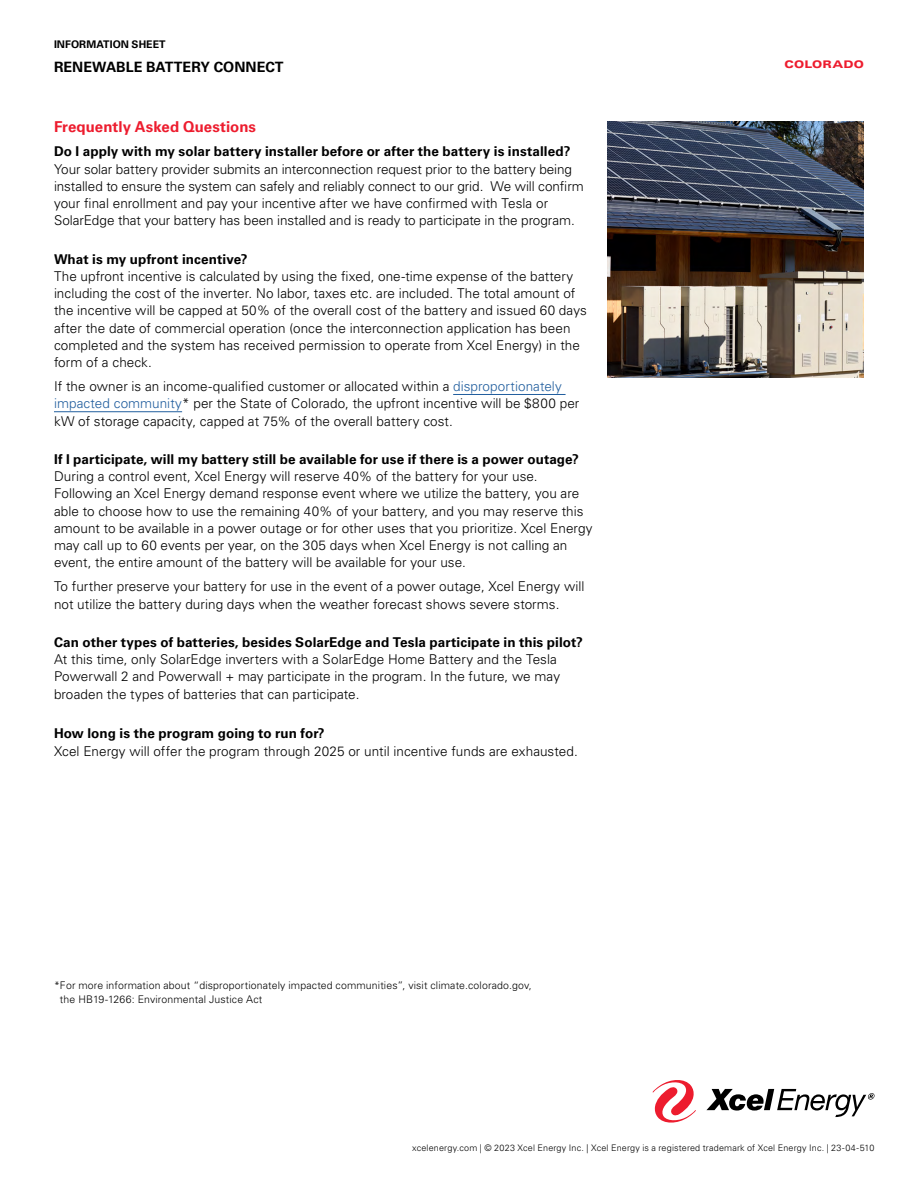
<style>
.page{position:relative;width:918px;height:1188px;background:#fff}
.page>*{position:absolute;margin:0;border:0;box-sizing:border-box;transform-origin:0 0}
.t1{font:700 15px "Univers LT Std";letter-spacing:.005em;color:#ed1c2e}
.t2{font:700 14.25px "Univers LT Std";color:#000}
.t3{font:300 13.5px/17.2px "Univers LT Std";letter-spacing:.005em;color:#000}
.t4{font:700 13.5px "Univers LT Std";letter-spacing:.01em;color:#000}
.t5{font:300 10.5px/13.5px "Univers LT Std";letter-spacing:.015em;color:#000}
.t6{font:700 10.5px "Univers LT Std";letter-spacing:.005em;color:#000}
.t7{font:900 expanded 10.5px "Univers LT Std";letter-spacing:.02em;color:#ed1c2e}
.t8{font:300 9px "Univers LT Std";letter-spacing:.02em;color:#000}
.s1{color:#215e9e}
</style>
<div class="page">
<img style="left:608px;top:122px;width:256px;height:256px">
<hr style="left:453px;top:394px;width:113px;height:1px;background:#215e9e">
<hr style="left:54px;top:411px;width:128px;height:1px;background:#215e9e">
<svg style="left:653px;top:1080px;width:43px;height:43px"></svg>
<svg style="left:706px;top:1089px;width:168px;height:28px"></svg>
<p class="t6" style="left:54px;top:38px;width:113px">INFORMATION SHEET</p>
<p class="t2" style="left:54px;top:59px;width:231px">RENEWABLE BATTERY CONNECT</p>
<p class="t1" style="left:54px;top:118px;width:204px">Frequently Asked Questions</p>
<p class="t4" style="left:54px;top:144px;width:518px">Do I apply with my solar battery installer before or after the battery is installed?</p>
<p class="t3" style="left:54px;top:160px;width:531px">Your solar battery provider submits an interconnection request prior to the battery being installed to ensure the system can safely and reliably connect to our grid. We will confirm your final enrollment and pay your incentive after we have confirmed with Tesla or SolarEdge that your battery has been installed and is ready to participate in the program.</p>
<p class="t4" style="left:54px;top:251px;width:195px">What is my upfront incentive?</p>
<p class="t3" style="left:54px;top:267px;width:534px">The upfront incentive is calculated by using the fixed, one-time expense of the battery including the cost of the inverter. No labor, taxes etc. are included. The total amount of the incentive will be capped at 50% of the overall cost of the battery and issued 60 days after the date of commercial operation (once the interconnection application has been completed and the system has received permission to operate from Xcel Energy) in the form of a check.</p>
<p class="t3" style="left:54px;top:378px;width:527px">If the owner is an income-qualified customer or allocated within a <span class="s1">disproportionately impacted community</span>* per the State of Colorado, the upfront incentive will be $800 per kW of storage capacity, capped at 75% of the overall battery cost.</p>
<p class="t4" style="left:54px;top:451px;width:526px">If I participate, will my battery still be available for use if there is a power outage?</p>
<p class="t3" style="left:54px;top:468px;width:540px">During a control event, Xcel Energy will reserve 40% of the battery for your use.<br>Following an Xcel Energy demand response event where we utilize the battery, you are able to choose how to use the remaining 40% of your battery, and you may reserve this amount to be available in a power outage or for other uses that you prioritize. Xcel Energy may call up to 60 events per year, on the 305 days when Xcel Energy is not calling an event, the entire amount of the battery will be available for your use.</p>
<p class="t3" style="left:54px;top:578px;width:532px">To further preserve your battery for use in the event of a power outage, Xcel Energy will not utilize the battery during days when the weather forecast shows severe storms.</p>
<p class="t4" style="left:54px;top:634px;width:530px">Can other types of batteries, besides SolarEdge and Tesla participate in this pilot?</p>
<p class="t3" style="left:54px;top:651px;width:508px">At this time, only SolarEdge inverters with a SolarEdge Home Battery and the Tesla<br>Powerwall 2 and Powerwall + may participate in the program. In the future, we may broaden the types of batteries that can participate.</p>
<p class="t4" style="left:54px;top:726px;width:272px">How long is the program going to run for?</p>
<p class="t3" style="left:54px;top:742px;width:525px">Xcel Energy will offer the program through 2025 or until incentive funds are exhausted.</p>
<p class="t5" style="left:60px;top:979px;width:473px;text-indent:-6px">*For more information about “disproportionately impacted communities”, visit climate.colorado.gov, the HB19-1266: Environmental Justice Act</p>
<p class="t7" style="left:784px;top:58px;width:81px">COLORADO</p>
<p class="t8" style="left:412px;top:1142px;width:464px">xcelenergy.com | © 2023 Xcel Energy Inc. | Xcel Energy is a registered trademark of Xcel Energy Inc. | 23-04-510</p>
</div>
